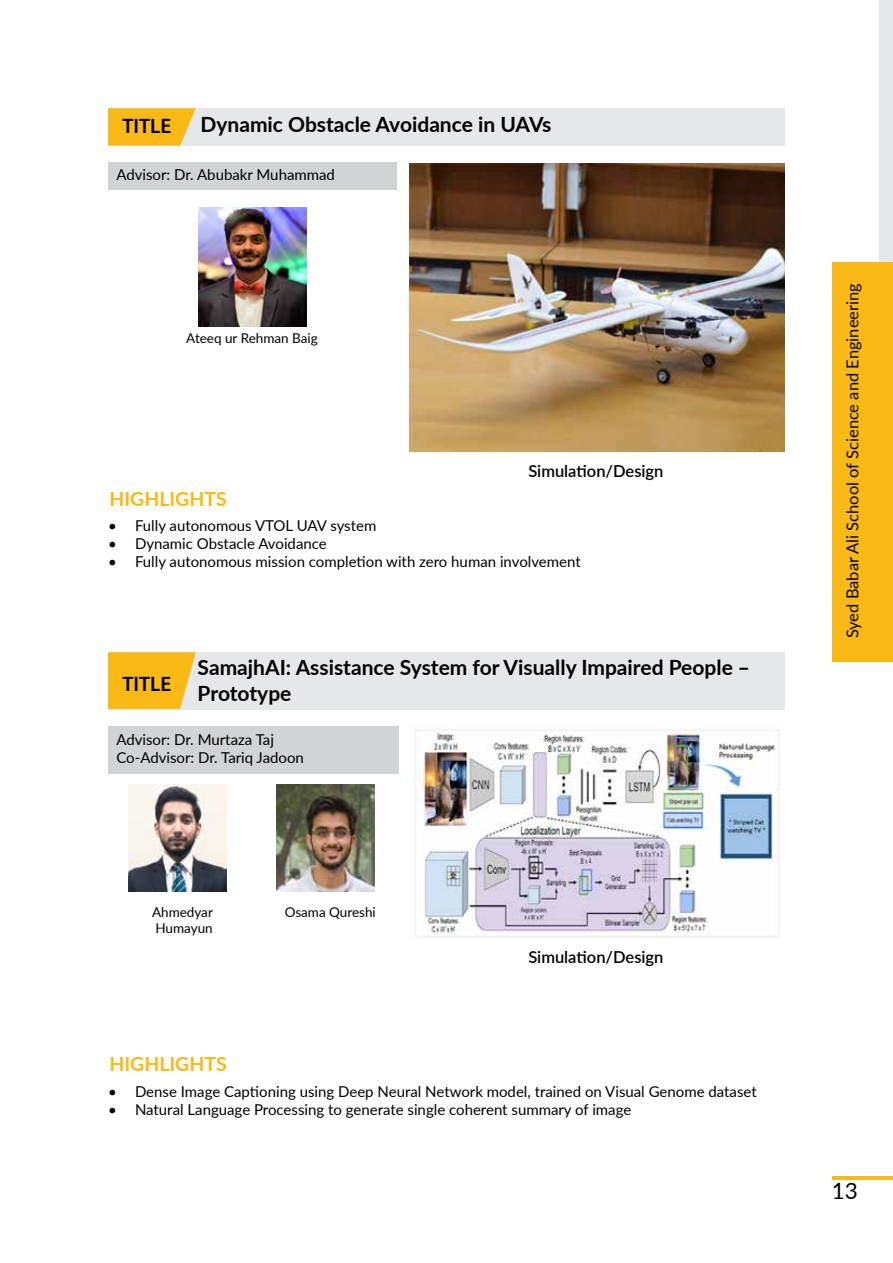
<style>
.page{position:relative;width:893px;height:1263px;background:#fff}
.page>*{position:absolute;margin:0;border:0;box-sizing:border-box;transform-origin:0 0}
.t1{font:22.5px "Lato";color:#000}
.t2{font:700 21px/25.2px "Lato";color:#000}
.t3{font:600 21px "Myriad Pro";color:#000}
.t4{font:700 19.5px "Lato";color:#fab914}
.t5{font:16.5px "Lato";color:#000101}
.t6{font:600 16.5px "Lato";color:#000}
.t7{font:15px/18px "Lato";color:#000}
.t8{font:13.5px/16.2px "Lato";color:#000}
</style>
<div class="page">
<div style="left:879px;top:0;width:14px;height:301px;background:#e6e7e8"></div>
<hr style="left:832px;top:1176px;width:61px;height:3px;background:#fab914">
<div style="left:832px;top:262px;width:61px;height:400px;background:#fab914"></div>
<div style="left:108px;top:108px;width:677px;height:38px;background:#e6e7e8"></div>
<div style="left:108px;top:652px;width:677px;height:57px;background:#e6e7e8"></div>
<div style="left:109px;top:163px;width:288px;height:27px;background:#d1d3d4"></div>
<div style="left:108px;top:726px;width:290px;height:48px;background:#d1d3d4"></div>
<img style="left:409px;top:728px;width:371px;height:210px">
<img style="left:409px;top:163px;width:376px;height:288px">
<img style="left:198px;top:208px;width:109px;height:119px">
<img style="left:129px;top:784px;width:97px;height:107px">
<img style="left:277px;top:784px;width:97px;height:107px">
<svg style="left:108px;top:108px;width:88px;height:38px;background:#f7bd2a"></svg>
<svg style="left:108px;top:652px;width:88px;height:57px;background:#f8bd28"></svg>
<h2 class="t3" style="left:123px;top:113px;width:50px">TITLE</h2>
<h2 class="t2" style="left:201px;top:111px;width:352px">Dynamic Obstacle Avoidance in UAVs</h2>
<p class="t7" style="left:116px;top:165px;width:220px">Advisor: Dr. Abubakr Muhammad</p>
<p class="t8" style="left:186px;top:329px;width:133px">Ateeq ur Rehman Baig</p>
<h3 class="t4" style="left:109px;top:484px;width:119px">HIGHLIGHTS</h3>
<p class="t6" style="left:528px;top:459px;width:137px">Simulation/Design</p>
<p class="t7" style="left:108px;top:516px;width:270px">• Fully autonomous VTOL UAV system</p>
<p class="t7" style="left:108px;top:534px;width:220px">• Dynamic Obstacle Avoidance</p>
<p class="t7" style="left:108px;top:552px;width:474px">• Fully autonomous mission completion with zero human involvement</p>
<h2 class="t3" style="left:123px;top:670px;width:50px">TITLE</h2>
<h2 class="t2" style="left:198px;top:654px;width:554px">SamajhAI: Assistance System for Visually Impaired People –<br>Prototype</h2>
<p class="t7" style="left:116px;top:730px;width:189px">Advisor: Dr. Murtaza Taj<br>Co-Advisor: Dr. Tariq Jadoon</p>
<p class="t8" style="left:152px;top:903px;width:62px">Ahmedyar<br>Humayun</p>
<p class="t8" style="left:285px;top:903px;width:93px">Osama Qureshi</p>
<h3 class="t4" style="left:109px;top:1049px;width:119px">HIGHLIGHTS</h3>
<p class="t6" style="left:528px;top:945px;width:137px">Simulation/Design</p>
<p class="t7" style="left:108px;top:1081px;width:650px">• Dense Image Captioning using Deep Neural Network model, trained on Visual Genome dataset</p>
<p class="t7" style="left:108px;top:1099px;width:525px">• Natural Language Processing to generate single coherent summary of image</p>
<p class="t5" style="left:841px;top:638px;width:357px;rotate:-90deg">Syed Babar Ali School of Science and Engineering</p>
<h1 class="t1" style="left:832px;top:1175px;width:28px">13</h1>
</div>
